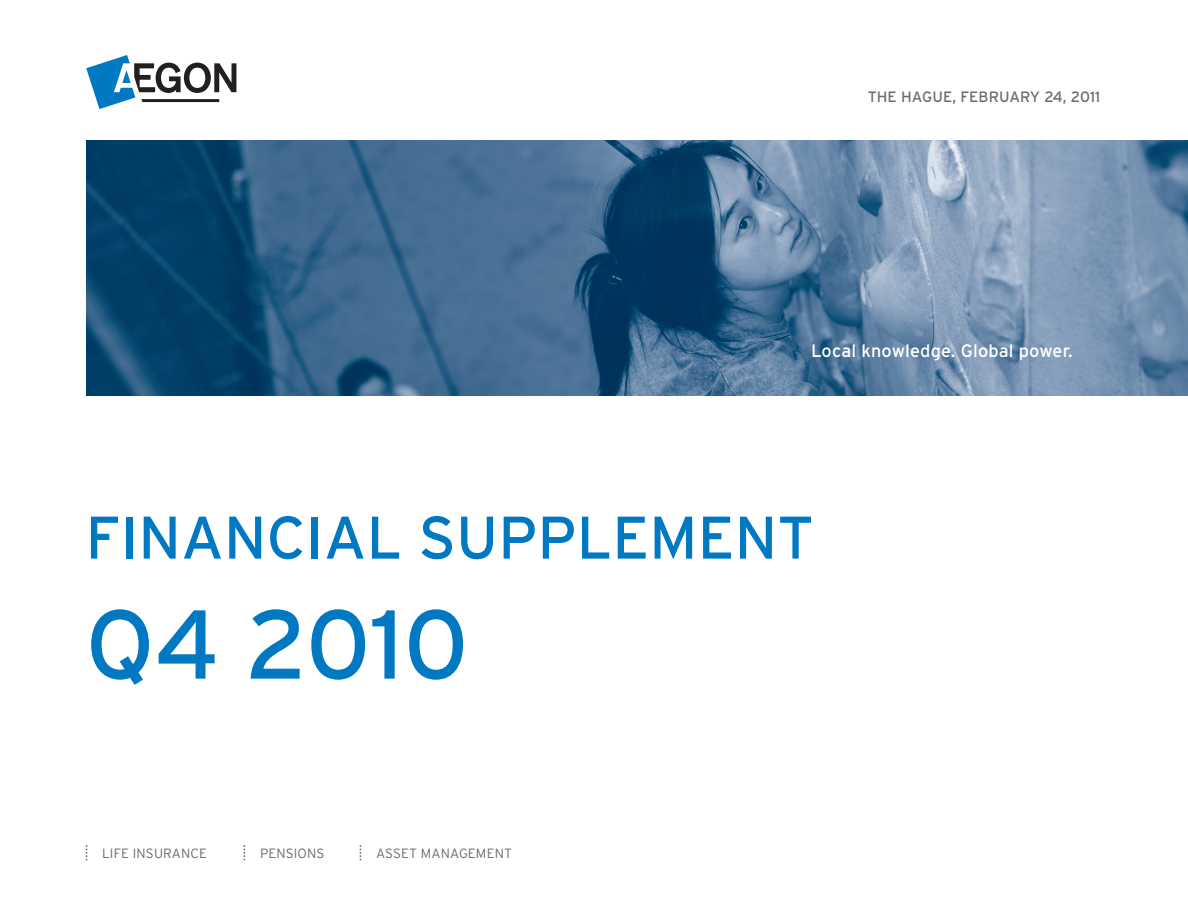
<style>
.page{position:relative;width:1188px;height:918px;background:#fff}
.page>*{position:absolute;margin:0;border:0;box-sizing:border-box;transform-origin:0 0}
.Disclaimer-bullets{font:97.5px "Interstate";color:#0079c2}
.Disclaimer-bullets-2{font:60px "Interstate";color:#0079c2}
.t1{font:18px "Interstate";letter-spacing:.01em;color:#fff}
.Disclaimer-bullets-3{font:15px "Interstate";letter-spacing:.005em;color:#6c6d70}
.t2{font:300 13.35px "Interstate";letter-spacing:.01em;color:#6c6d70}
</style>
<div class="page">
<svg style="left:86px;top:55px;width:150px;height:54px"></svg>
<img style="left:86px;top:140px;width:1102px;height:256px">
<p class="Disclaimer-bullets-3" style="left:868px;top:88px;width:234px">THE HAGUE, FEBRUARY 24, 2011</p>
<p class="t1" style="left:811px;top:340px;width:263px">LOCAL KNOWLEDGE. GLOBAL POWER.</p>
<p class="Disclaimer-bullets-2" style="left:85px;top:504px;width:724px">FINANCIAL SUPPLEMENT</p>
<p class="Disclaimer-bullets" style="left:85px;top:590px;width:384px">Q4 2010</p>
<p class="t2" style="left:102px;top:845px;width:106px">LIFE INSURANCE</p>
<p class="t2" style="left:260px;top:845px;width:66px">PENSIONS</p>
<p class="t2" style="left:376px;top:845px;width:137px">ASSET MANAGEMENT</p>
</div>
